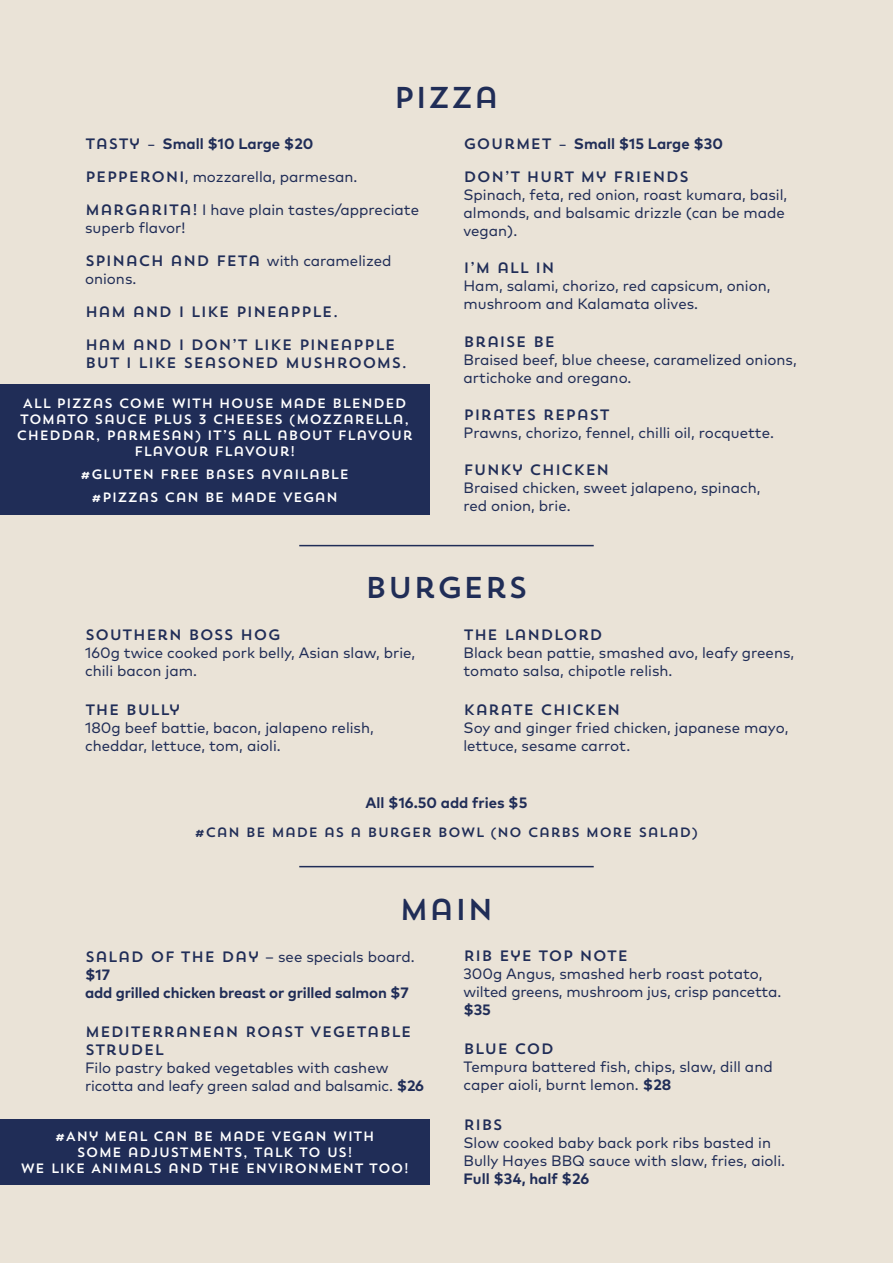
<style>
.page{position:relative;width:893px;height:1263px;background:#eae3d7}
.page>*{position:absolute;margin:0;border:0;box-sizing:border-box;transform-origin:0 0}
.t1{font:30px "Trend Sans One";color:#202d57}
.t2{font:15px/18px "Mark Pro";color:#202d57}
.t3{font:15px/18px "Trend Sans One";color:#202d57}
.t4{font:700 15px/18px "Mark Pro";letter-spacing:-.01em;color:#202d57}
.t5{font:13.5px/16.2px "Trend Sans One";color:#fff;text-align:center}
.t6{font:13.5px "Trend Sans One";color:#202d57}
.s1{font-family:"Trend Sans One"}
.s2{font-weight:700}
.s3{font-family:"Trend Sans One";font-weight:400}
.s4{font-weight:400}
</style>
<div class="page">
<hr style="left:299px;top:545px;width:295px;height:1px;background:#202d57">
<hr style="left:299px;top:866px;width:295px;height:1px;background:#202d57">
<div style="left:0;top:384px;width:429px;height:131px;background:#202d57"></div>
<div style="left:0;top:1119px;width:429px;height:66px;background:#202d57"></div>
<h1 class="t1" style="left:393px;top:78px;width:107px">PIZZA</h1>
<p class="t2" style="left:85px;top:126px;width:335px;line-height:32.8px"><span class="s1">TASTY –</span> <span class="s2">Small $10 Large $20<br></span><span class="s1">PEPPERONI</span>, mozzarella, parmesan.<br><span class="s1">MARGARITA!</span> I have plain tastes/appreciate</p>
<p class="t2" style="left:85px;top:210px;width:308px;line-height:32.8px">superb flavor!<br><span class="s1">SPINACH AND FETA</span> with caramelized</p>
<p class="t2" style="left:85px;top:269px;width:53px">onions.</p>
<p class="t3" style="left:85px;top:295px;width:312px;line-height:32.8px">HAM AND I LIKE PINEAPPLE.<br>HAM AND I DON’T LIKE PINEAPPLE</p>
<p class="t3" style="left:85px;top:353px;width:324px">BUT I LIKE SEASONED MUSHROOMS.</p>
<p class="t5" style="left:16px;top:395px;width:398px">ALL PIZZAS COME WITH HOUSE MADE BLENDED TOMATO SAUCE PLUS 3 CHEESES (MOZZARELLA, CHEDDAR, PARMESAN) IT’S ALL ABOUT FLAVOUR FLAVOUR FLAVOUR!</p>
<p class="t5" style="left:80px;top:463px;width:270px;line-height:22.5px">#GLUTEN FREE BASES AVAILABLE #PIZZAS CAN BE MADE VEGAN</p>
<p class="t4" style="left:463px;top:134px;width:261px"><span class="s3">GOURMET –</span> Small $15 Large $30</p>
<p class="t3" style="left:463px;top:168px;width:227px">DON’T HURT MY FRIENDS</p>
<p class="t2" style="left:463px;top:185px;width:325px">Spinach, feta, red onion, roast kumara, basil, almonds, and balsamic drizzle (can be made vegan).</p>
<p class="t3" style="left:463px;top:259px;width:93px">I’M ALL IN</p>
<p class="t2" style="left:463px;top:276px;width:309px">Ham, salami, chorizo, red capsicum, onion, mushroom and Kalamata olives.</p>
<p class="t3" style="left:463px;top:332px;width:93px">BRAISE BE</p>
<p class="t2" style="left:463px;top:349px;width:335px">Braised beef, blue cheese, caramelized onions, artichoke and oregano.</p>
<p class="t3" style="left:463px;top:405px;width:148px">PIRATES REPAST</p>
<p class="t2" style="left:463px;top:422px;width:312px">Prawns, chorizo, fennel, chilli oil, rocquette.</p>
<p class="t3" style="left:463px;top:460px;width:148px">FUNKY CHICKEN</p>
<p class="t2" style="left:463px;top:477px;width:299px">Braised chicken, sweet jalapeno, spinach, red onion, brie.</p>
<h1 class="t1" style="left:365px;top:568px;width:165px">BURGERS</h1>
<p class="t3" style="left:85px;top:625px;width:197px">SOUTHERN BOSS HOG</p>
<p class="t2" style="left:85px;top:642px;width:332px">160g twice cooked pork belly, Asian slaw, brie, chili bacon jam.</p>
<p class="t3" style="left:85px;top:701px;width:97px">THE BULLY</p>
<p class="t2" style="left:85px;top:718px;width:290px">180g beef battie, bacon, jalapeno relish, cheddar, lettuce, tom, aioli.</p>
<p class="t3" style="left:463px;top:625px;width:141px">THE LANDLORD</p>
<p class="t2" style="left:463px;top:642px;width:332px">Black bean pattie, smashed avo, leafy greens, tomato salsa, chipotle relish.</p>
<p class="t3" style="left:463px;top:701px;width:159px">KARATE CHICKEN</p>
<p class="t2" style="left:463px;top:718px;width:326px">Soy and ginger fried chicken, japanese mayo, lettuce, sesame carrot.</p>
<p class="t4" style="left:365px;top:793px;width:164px">All $16.50 add fries $5</p>
<p class="t6" style="left:195px;top:824px;width:505px">#CAN BE MADE AS A BURGER BOWL (NO CARBS MORE SALAD)</p>
<h1 class="t1" style="left:399px;top:890px;width:96px">MAIN</h1>
<p class="t4" style="left:85px;top:946px;width:331px"><span class="s3">SALAD OF THE DAY</span> <span class="s4">– see specials board. </span>$17<br>add grilled chicken breast or grilled salmon $7</p>
<p class="t3" style="left:85px;top:1022px;width:328px">MEDITERRANEAN ROAST VEGETABLE<br>STRUDEL</p>
<p class="t2" style="left:85px;top:1057px;width:341px">Filo pastry baked vegetables with cashew ricotta and leafy green salad and balsamic. <span class="s2">$26</span></p>
<p class="t5" style="left:20px;top:1128px;width:390px">#ANY MEAL CAN BE MADE VEGAN WITH<br>SOME ADJUSTMENTS, TALK TO US!<br>WE LIKE ANIMALS AND THE ENVIRONMENT TOO!</p>
<p class="t3" style="left:463px;top:946px;width:166px">RIB EYE TOP NOTE</p>
<p class="t2" style="left:463px;top:964px;width:319px">300g Angus, smashed herb roast potato, wilted greens, mushroom jus, crisp pancetta.</p>
<p class="t4" style="left:463px;top:999px;width:29px">$35</p>
<p class="t3" style="left:463px;top:1040px;width:92px">BLUE COD</p>
<p class="t2" style="left:463px;top:1057px;width:311px">Tempura battered fish, chips, slaw, dill and caper aioli, burnt lemon. <span class="s2">$28</span></p>
<p class="t3" style="left:463px;top:1115px;width:41px">RIBS</p>
<p class="t2" style="left:463px;top:1132px;width:323px">Slow cooked baby back pork ribs basted in<br>Bully Hayes BBQ sauce with slaw, fries, aioli.</p>
<p class="t4" style="left:463px;top:1168px;width:127px">Full $34, half $26</p>
</div>
